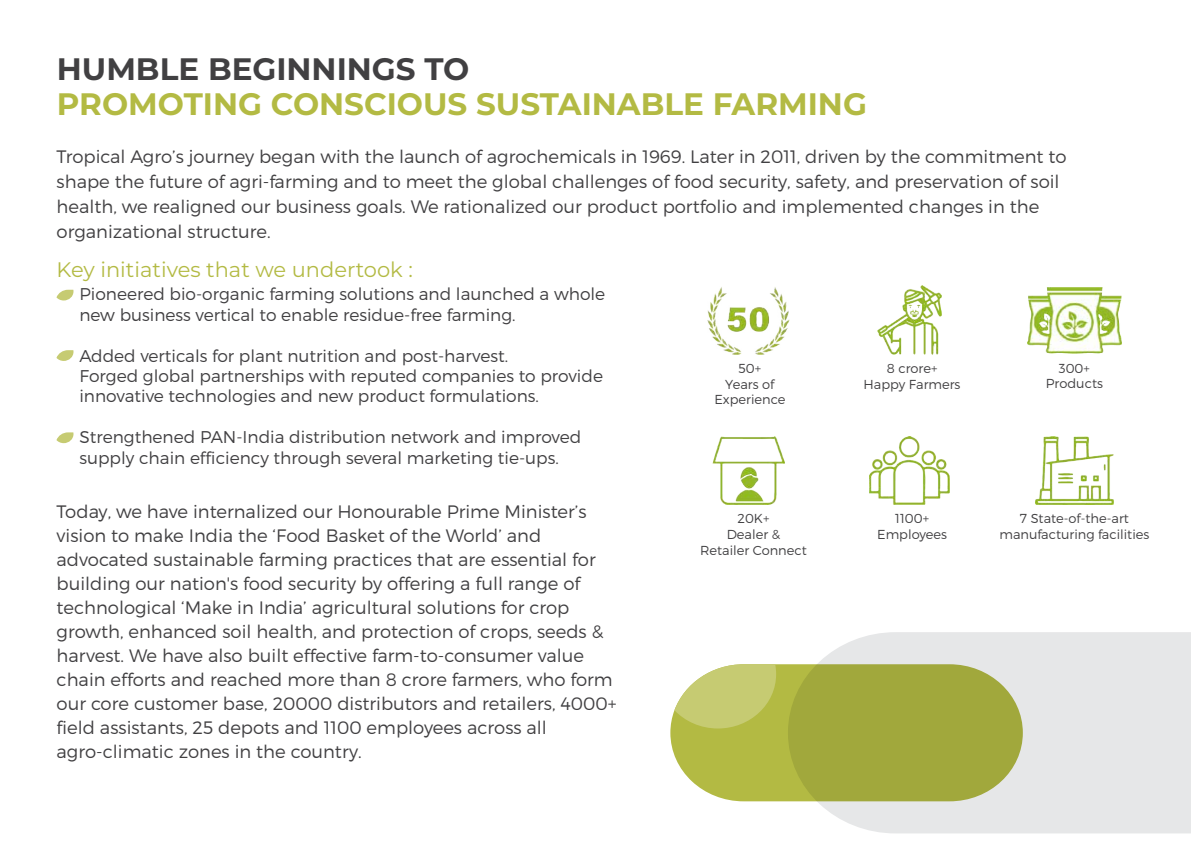
<style>
.page{position:relative;width:1191px;height:842px;background:#fff}
.page>*{position:absolute;margin:0;border:0;box-sizing:border-box;transform-origin:0 0}
.t1{font:700 31px "Montserrat";color:#b3ba43}
.t2{font:700 31px "Montserrat";color:#414042}
.t3{font:21px "Montserrat";color:#b3ba43}
.t4{font:300 18px/24px "Montserrat";color:#414042}
.t5{font:300 17px/20.4px "Montserrat";color:#414042}
.t6{font:300 13px/15.6px "Montserrat";color:#414042;text-align:center}
</style>
<div class="page">
<svg style="left:788px;top:632px;width:403px;height:201px;background:#e7e8e9"></svg>
<svg style="left:670px;top:664px;width:352px;height:137px;background:#acb24d"></svg>
<svg style="left:674px;top:664px;width:102px;height:64px;background:#cbcf7e"></svg>
<svg style="left:56px;top:290px;width:17px;height:10px"></svg>
<svg style="left:56px;top:350px;width:17px;height:11px"></svg>
<svg style="left:56px;top:432px;width:17px;height:11px"></svg>
<img style="left:708px;top:287px;width:81px;height:67px">
<img style="left:1035px;top:436px;width:78px;height:68px">
<img style="left:869px;top:436px;width:80px;height:68px">
<img style="left:877px;top:286px;width:64px;height:69px">
<img style="left:1027px;top:287px;width:94px;height:66px">
<img style="left:713px;top:436px;width:71px;height:68px">
<h1 class="t2" style="left:57px;top:47px;width:414px">HUMBLE BEGINNINGS TO</h1>
<h1 class="t1" style="left:57px;top:82px;width:811px">PROMOTING CONSCIOUS SUSTAINABLE FARMING</h1>
<p class="t4" style="left:57px;top:144px;width:1011px;line-height:25px">Tropical Agro’s journey began with the launch of agrochemicals in 1969. Later in 2011, driven by the commitment to shape the future of agri-farming and to meet the global challenges of food security, safety, and preservation of soil health, we realigned our business goals. We rationalized our product portfolio and implemented changes in the organizational structure.</p>
<p class="t3" style="left:57px;top:255px;width:358px">Key initiatives that we undertook :</p>
<p class="t5" style="left:79px;top:284px;width:527px">Pioneered bio-organic farming solutions and launched a whole new business vertical to enable residue-free farming.</p>
<p class="t5" style="left:79px;top:345px;width:525px">Added verticals for plant nutrition and post-harvest.<br>Forged global partnerships with reputed companies to provide innovative technologies and new product formulations.</p>
<p class="t5" style="left:79px;top:427px;width:503px">Strengthened PAN-India distribution network and improved supply chain efficiency through several marketing tie-ups.</p>
<p class="t4" style="left:57px;top:499px;width:561px">Today, we have internalized our Honourable Prime Minister’s vision to make India the ‘Food Basket of the World’ and advocated sustainable farming practices that are essential for building our nation's food security by offering a full range of technological ‘Make in India’ agricultural solutions for crop growth, enhanced soil health, and protection of crops, seeds &amp; harvest. We have also built effective farm-to-consumer value chain efforts and reached more than 8 crore farmers, who form our core customer base, 20000 distributors and retailers, 4000+ field assistants, 25 depots and 1100 employees across all agro-climatic zones in the country.</p>
<p class="t6" style="left:714px;top:360px;width:72px">50+<br>Years of<br>Experience</p>
<p class="t6" style="left:863px;top:360px;width:98px">8 crore+<br>Happy Farmers</p>
<p class="t6" style="left:1045px;top:360px;width:59px">300+<br>Products</p>
<p class="t6" style="left:700px;top:511px;width:108px">20K+<br>Dealer &amp;<br>Retailer Connect</p>
<p class="t6" style="left:877px;top:511px;width:71px">1100+<br>Employees</p>
<p class="t6" style="left:999px;top:511px;width:151px">7 State-of-the-art manufacturing facilities</p>
</div>
